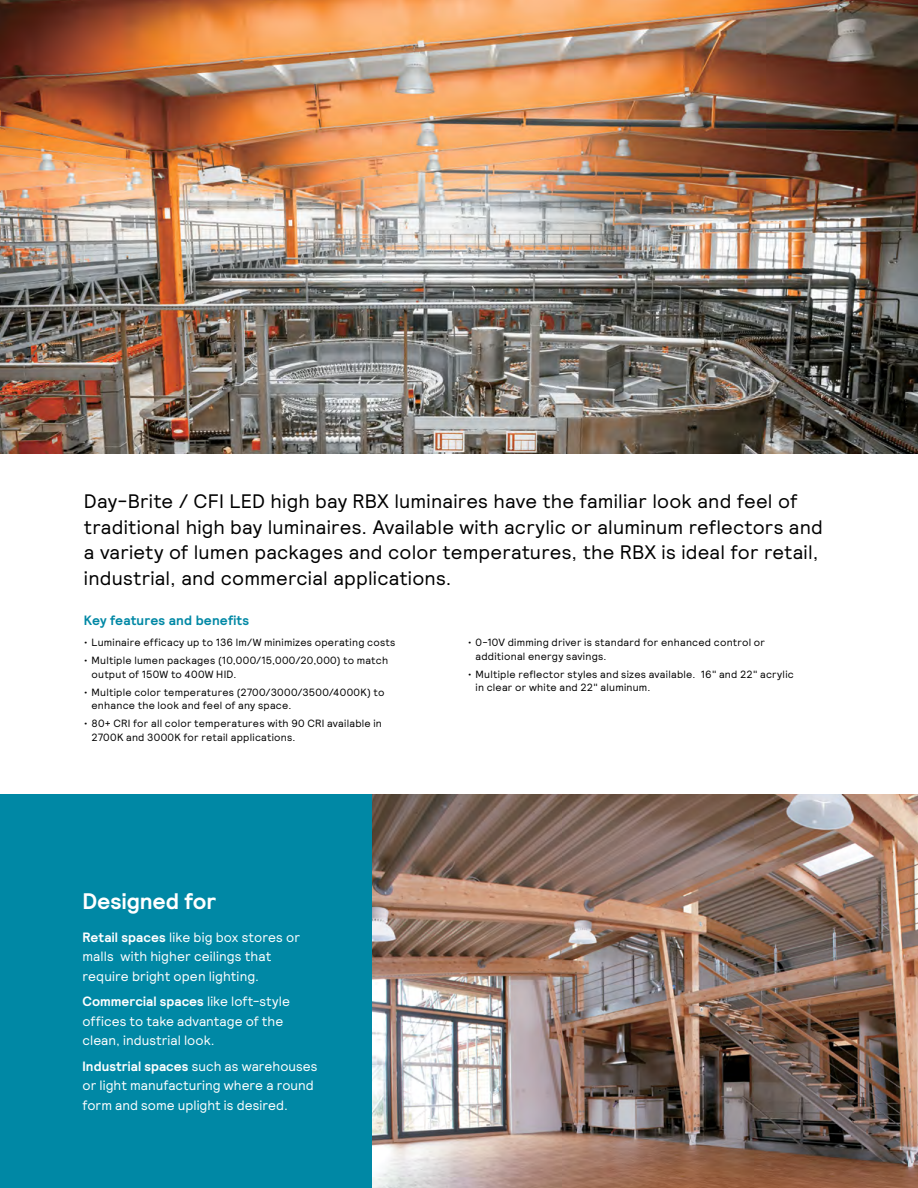
<style>
.page{position:relative;width:918px;height:1188px;background:#fff}
.page>*{position:absolute;margin:0;border:0;box-sizing:border-box;transform-origin:0 0}
.t1{font:700 22.5px "Relative";letter-spacing:-.005em;color:#fff}
.t2{font:19.5px/25.5px "Relative";letter-spacing:.01em;color:#000}
.t3{font:13.5px/19.5px "Relative";letter-spacing:.005em;color:#fff}
.t4{font:700 13.5px "Relative";letter-spacing:.01em;color:#0088a5}
.t5{font:10.5px/13.5px "Relative";letter-spacing:.025em;color:#000}
.s1{font-weight:700}
</style>
<div class="page">
<div style="left:0;top:794px;width:372px;height:394px;background:#0088a5"></div>
<img style="left:372px;top:794px;width:546px;height:394px">
<img style="left:0;top:0;width:918px;height:453px">
<p class="t2" style="left:84px;top:488px;width:740px">Day-Brite / CFI LED high bay RBX luminaires have the familiar look and feel of traditional high bay luminaires. Available with acrylic or aluminum reflectors and a variety of lumen packages and color temperatures, the RBX is ideal for retail, industrial, and commercial applications.</p>
<p class="t4" style="left:84px;top:612px;width:167px">Key features and benefits</p>
<p class="t5" style="left:84px;top:635px;width:313px">• Luminaire efficacy up to 136 lm/W minimizes operating costs</p>
<p class="t5" style="left:91px;top:653px;width:298px;text-indent:-7px">• Multiple lumen packages (10,000/15,000/20,000) to match output of 150W to 400W HID.</p>
<p class="t5" style="left:91px;top:685px;width:295px;text-indent:-7px">• Multiple color temperatures (2700/3000/3500/4000K) to enhance the look and feel of any space.</p>
<p class="t5" style="left:91px;top:716px;width:292px;text-indent:-7px">• 80+ CRI for all color temperatures with 90 CRI available in<br>2700K and 3000K for retail applications.</p>
<p class="t5" style="left:475px;top:635px;width:291px;text-indent:-7px">• 0-10V dimming driver is standard for enhanced control or additional energy savings.</p>
<p class="t5" style="left:475px;top:667px;width:320px;text-indent:-7px">• Multiple reflector styles and sizes available. 16" and 22" acrylic in clear or white and 22" aluminum.</p>
<h1 class="t1" style="left:82px;top:886px;width:135px">Designed for</h1>
<p class="t3" style="left:82px;top:927px;width:219px"><span class="s1">Retail spaces</span> like big box stores or malls with higher ceilings that require bright open lighting.</p>
<p class="t3" style="left:82px;top:991px;width:209px"><span class="s1">Commercial spaces</span> like loft-style offices to take advantage of the clean, industrial look.</p>
<p class="t3" style="left:82px;top:1056px;width:237px"><span class="s1">Industrial spaces</span> such as warehouses or light manufacturing where a round form and some uplight is desired.</p>
</div>
